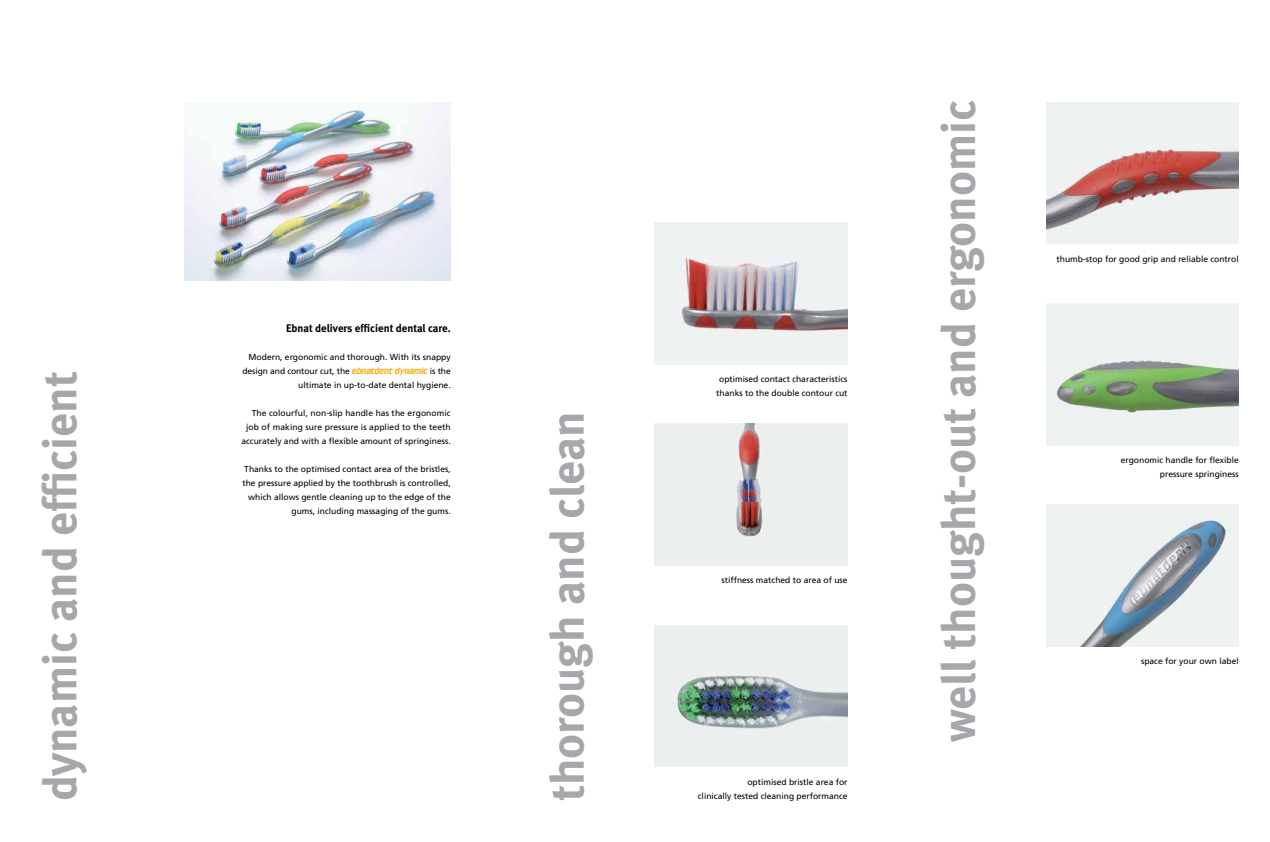
<style>
.page{position:relative;width:1270px;height:842px;background:#fff}
.page>*{position:absolute;margin:0;border:0;box-sizing:border-box;transform-origin:0 0}
.t1{font:700 47px "Meta";color:#a5a7aa}
.t2{font:700 11px "Meta";color:#000}
.t3{font:8.5px/14px "Frutiger LT Com";color:#000;text-align:right}
.s1{font-family:"Generation";font-size:8px;color:#fcaf17}
</style>
<div class="page">
<img style="left:184px;top:102px;width:267px;height:179px">
<img style="left:655px;top:223px;width:193px;height:141px">
<img style="left:655px;top:424px;width:193px;height:142px">
<img style="left:655px;top:625px;width:193px;height:142px">
<img style="left:1046px;top:102px;width:193px;height:142px">
<img style="left:1046px;top:303px;width:193px;height:142px">
<img style="left:1046px;top:505px;width:193px;height:141px">
<h1 class="t1" style="left:32px;top:801px;width:431px;rotate:-90deg">dynamic and efficient</h1>
<p class="t2" style="left:286px;top:322px;width:166px">Ebnat delivers efficient dental care.</p>
<p class="t3" style="left:242px;top:350px;width:210px">Modern, ergonomic and thorough. With its snappy design and contour cut, the <span class="s1">ebnatdent dynamic</span> is the ultimate in up-to-date dental hygiene.</p>
<p class="t3" style="left:241px;top:406px;width:211px">The colourful, non-slip handle has the ergonomic job of making sure pressure is applied to the teeth accurately and with a flexible amount of springiness.</p>
<p class="t3" style="left:242px;top:462px;width:210px">Thanks to the optimised contact area of the bristles, the pressure applied by the toothbrush is controlled, which allows gentle cleaning up to the edge of the gums, including massaging of the gums.</p>
<h1 class="t1" style="left:540px;top:801px;width:391px;rotate:-90deg">thorough and clean</h1>
<p class="t3" style="left:716px;top:372px;width:133px;text-align:center">optimised contact characteristics thanks to the double contour cut</p>
<p class="t3" style="left:722px;top:573px;width:127px">stiffness matched to area of use</p>
<p class="t3" style="left:698px;top:775px;width:151px">optimised bristle area for<br>clinically tested cleaning performance</p>
<h1 class="t1" style="left:931px;top:742px;width:644px;rotate:-90deg">well thought-out and ergonomic</h1>
<p class="t3" style="left:1056px;top:252px;width:184px">thumb-stop for good grip and reliable control</p>
<p class="t3" style="left:1121px;top:453px;width:120px">ergonomic handle for flexible pressure springiness</p>
<p class="t3" style="left:1141px;top:654px;width:99px">space for your own label</p>
</div>
